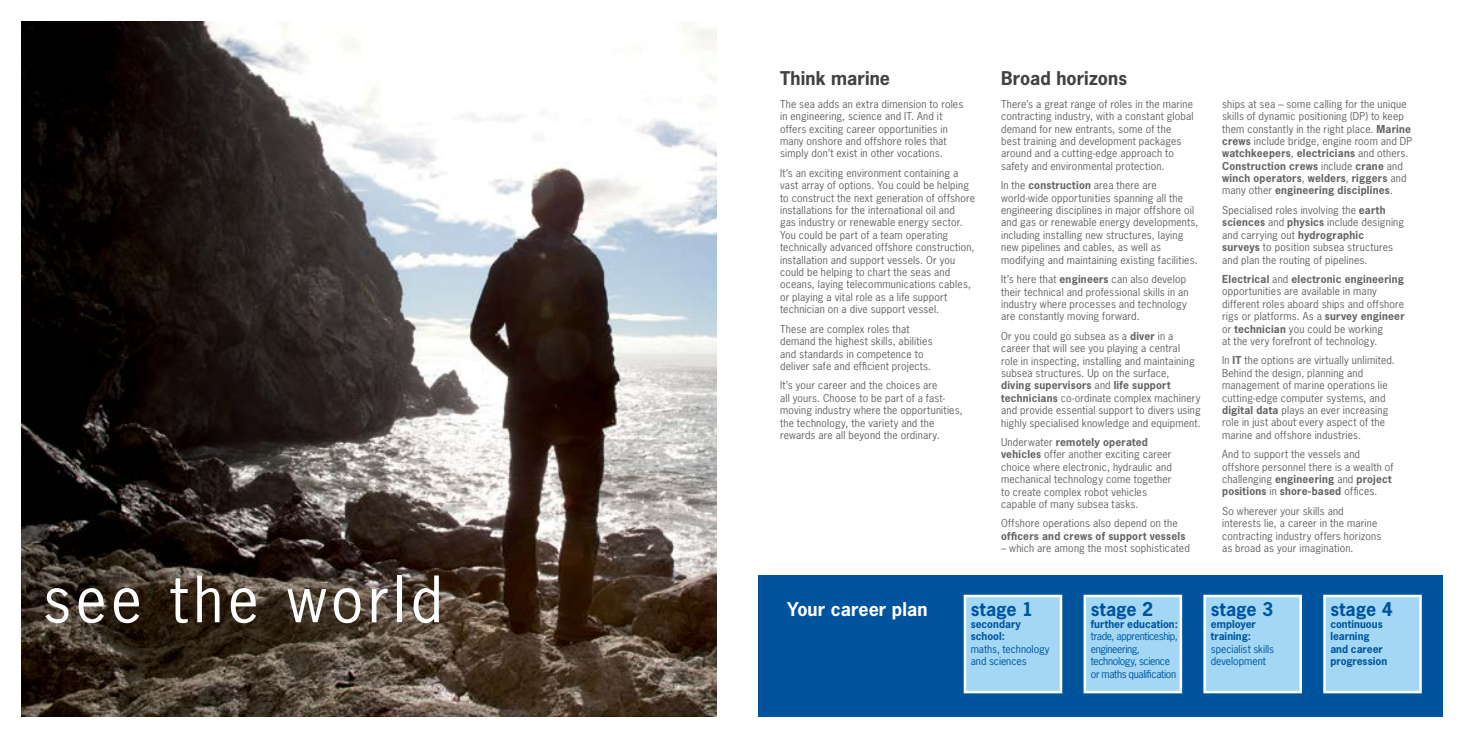
<style>
.page{position:relative;width:1475px;height:738px;background:#fff}
.page>*{position:absolute;margin:0;border:0;box-sizing:border-box;transform-origin:0 0}
.t1{font:60px "News Gothic Std";letter-spacing:.08em;color:#fff}
.t2{font:700 17.75px "News Gothic Std";letter-spacing:.005em;color:#414042}
.t3{font:700 17.75px "News Gothic Std";letter-spacing:.005em;color:#00549e}
.t4{font:700 17.75px "News Gothic Std";letter-spacing:.005em;color:#fff}
.t5{font:10.25px/12.4px "News Gothic Std";letter-spacing:.02em;color:#636466}
.t6{font:700 10.25px/12.4px "News Gothic Std";color:#00549e}
.t7{font:10.25px/12.4px "News Gothic Std";letter-spacing:-.025em;color:#00549e}
.t8{font:10.25px/12.4px "News Gothic Std";letter-spacing:-.005em;color:#00549e}
.t9{font:700 10.25px "News Gothic Std";letter-spacing:.02em;color:#636466}
.s1{font-weight:700}
</style>
<div class="page">
<div style="left:758px;top:575px;width:684px;height:141px;background:#00549e"></div>
<div style="left:1322px;top:594px;width:99px;height:98px;background:#a3d7f4;border:2px solid #fff"></div>
<div style="left:1203px;top:594px;width:98px;height:98px;background:#a3d7f4;border:2px solid #fff"></div>
<div style="left:1083px;top:594px;width:98px;height:98px;background:#a3d7f4;border:2px solid #fff"></div>
<div style="left:963px;top:594px;width:99px;height:98px;background:#a3d7f4;border:2px solid #fff"></div>
<img style="left:21px;top:21px;width:695px;height:695px">
<h1 class="t1" style="left:43px;top:560px;width:401px">see the world</h1>
<h2 class="t2" style="left:780px;top:66px;width:111px">Think marine</h2>
<p class="t5" style="left:780px;top:98px;width:185px">The sea adds an extra dimension to roles in engineering, science and IT. And it offers exciting career opportunities in many onshore and offshore roles that simply don’t exist in other vocations.</p>
<p class="t5" style="left:780px;top:167px;width:196px">It’s an exciting environment containing a vast array of options. You could be helping to construct the next generation of offshore installations for the international oil and<br>gas industry or renewable energy sector.<br>You could be part of a team operating technically advanced offshore construction, installation and support vessels. Or you could be helping to chart the seas and oceans, laying telecommunications cables, or playing a vital role as a life support technician on a dive support vessel.</p>
<p class="t5" style="left:780px;top:322px;width:154px">These are complex roles that demand the highest skills, abilities and standards in competence to deliver safe and efficient projects.</p>
<p class="t5" style="left:780px;top:379px;width:184px">It’s your career and the choices are<br>all yours. Choose to be part of a fast&shy;moving industry where the opportunities, the technology, the variety and the rewards are all beyond the ordinary.</p>
<h2 class="t2" style="left:1000px;top:66px;width:127px">Broad horizons</h2>
<p class="t5" style="left:1000px;top:98px;width:194px">There’s a great range of roles in the marine contracting industry, with a constant global demand for new entrants, some of the<br>best training and development packages around and a cutting-edge approach to safety and environmental protection.</p>
<p class="t5" style="left:1000px;top:179px;width:199px">In the <span class="s1">construction</span> area there are world-wide opportunities spanning all the engineering disciplines in major offshore oil and gas or renewable energy developments, including installing new structures, laying new pipelines and cables, as well as modifying and maintaining existing facilities.</p>
<p class="t5" style="left:1000px;top:273px;width:189px">It’s here that <span class="s1">engineers</span> can also develop their technical and professional skills in an industry where processes and technology are constantly moving forward.</p>
<p class="t5" style="left:1000px;top:329px;width:201px">Or you could go subsea as a <span class="s1">diver</span> in a career that will see you playing a central<br>role in inspecting, installing and maintaining subsea structures. Up on the surface, <span class="s1">diving supervisors</span> and <span class="s1">life support technicians</span> co-ordinate complex machinery and provide essential support to divers using highly specialised knowledge and equipment.</p>
<p class="t5" style="left:1000px;top:435px;width:172px">Underwater <span class="s1">remotely operated vehicles</span> offer another exciting career choice where electronic, hydraulic and mechanical technology come together to create complex robot vehicles capable of many subsea tasks.</p>
<p class="t5" style="left:1000px;top:517px;width:178px">Offshore operations also depend on the</p>
<p class="t9" style="left:1000px;top:528px;width:186px">officers and crews of support vessels</p>
<p class="t5" style="left:1000px;top:541px;width:190px">– which are among the most sophisticated</p>
<p class="t5" style="left:1221px;top:97px;width:192px">ships at sea – some calling for the unique skills of dynamic positioning (DP) to keep them constantly in the right place. <span class="s1">Marine crews</span> include bridge, engine room and DP <span class="s1">watchkeepers</span>, <span class="s1">electricians</span> and others.<br><span class="s1">Construction crews</span> include <span class="s1">crane</span> and <span class="s1">winch operators</span>, <span class="s1">welders</span>, <span class="s1">riggers</span> and many other <span class="s1">engineering disciplines</span>.</p>
<p class="t5" style="left:1221px;top:204px;width:183px">Specialised roles involving the <span class="s1">earth sciences</span> and <span class="s1">physics</span> include designing and carrying out <span class="s1">hydrographic surveys</span> to position subsea structures and plan the routing of pipelines.</p>
<p class="t5" style="left:1221px;top:272px;width:184px"><span class="s1">Electrical</span> and <span class="s1">electronic engineering </span>opportunities are available in many different roles aboard ships and offshore rigs or platforms. As a <span class="s1">survey engineer </span>or <span class="s1">technician</span> you could be working<br>at the very forefront of technology.</p>
<p class="t5" style="left:1221px;top:354px;width:174px">In <span class="s1">IT</span> the options are virtually unlimited.<br>Behind the design, planning and management of marine operations lie cutting-edge computer systems, and <span class="s1">digital data</span> plays an ever increasing role in just about every aspect of the marine and offshore industries.</p>
<p class="t5" style="left:1221px;top:448px;width:173px">And to support the vessels and offshore personnel there is a wealth of challenging <span class="s1">engineering</span> and <span class="s1">project positions</span> in <span class="s1">shore-based</span> offices.</p>
<p class="t5" style="left:1221px;top:504px;width:161px">So wherever your skills and interests lie, a career in the marine contracting industry offers horizons as broad as your imagination.</p>
<h2 class="t4" style="left:787px;top:596px;width:142px">Your career plan</h2>
<h2 class="t3" style="left:970px;top:596px;width:64px">stage 1</h2>
<p class="t6" style="left:970px;top:617px;width:52px">secondary school:</p>
<p class="t8" style="left:970px;top:642px;width:80px">maths, technology and sciences</p>
<h2 class="t3" style="left:1090px;top:596px;width:64px">stage 2</h2>
<p class="t6" style="left:1090px;top:617px;width:89px">further education:</p>
<p class="t7" style="left:1090px;top:629px;width:88px">trade, apprenticeship, engineering, technology, science or maths qualification</p>
<h2 class="t3" style="left:1210px;top:596px;width:64px">stage 3</h2>
<p class="t6" style="left:1210px;top:617px;width:47px">employer training:</p>
<p class="t8" style="left:1210px;top:642px;width:65px">specialist skills development</p>
<h2 class="t3" style="left:1329px;top:596px;width:64px">stage 4</h2>
<p class="t6" style="left:1329px;top:617px;width:58px">continuous learning and career progression</p>
</div>
